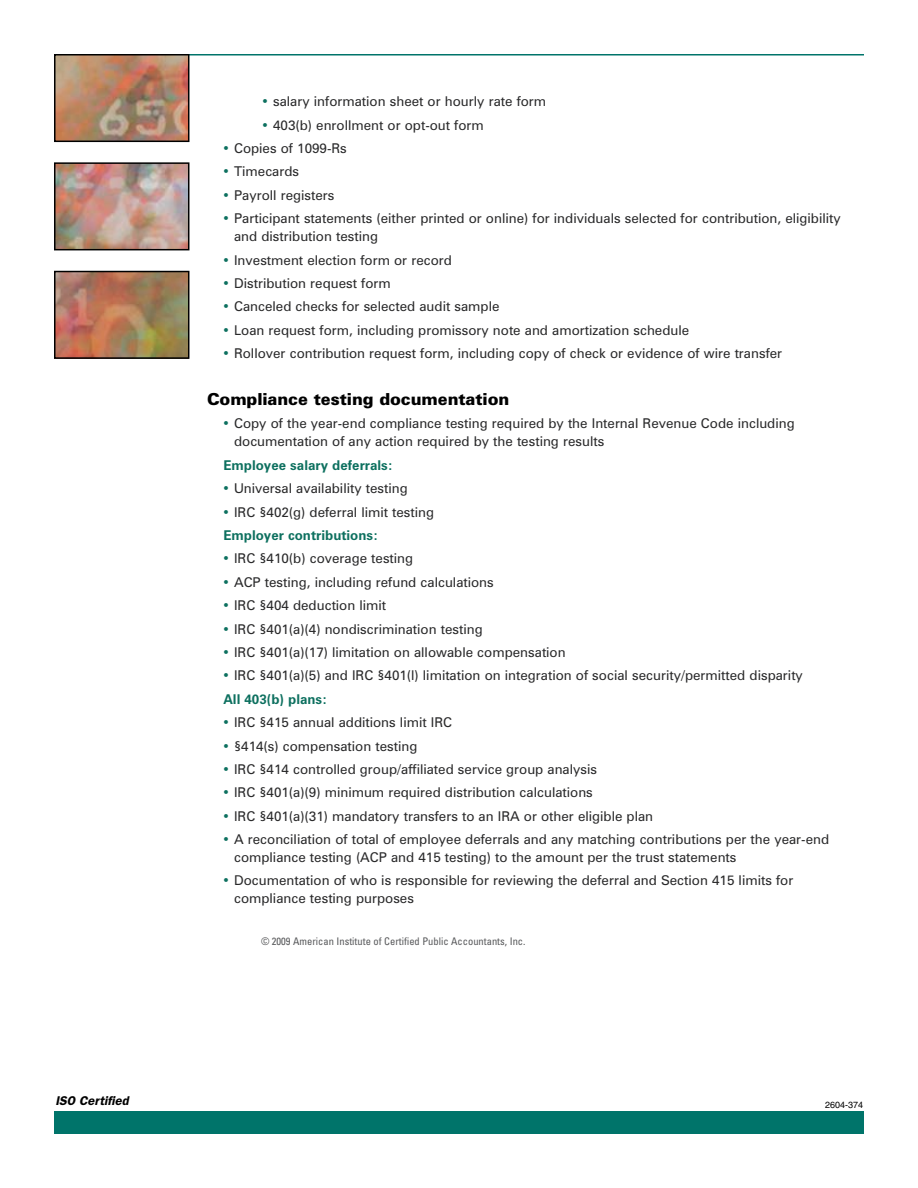
<style>
.page{position:relative;width:918px;height:1188px;background:#fff}
.page>*{position:absolute;margin:0;border:0;box-sizing:border-box;transform-origin:0 0}
.t1{font:900 16.65px "Zurich BT";letter-spacing:-.005em;color:#000}
.t2{font:13.5px/18px "Zurich BT";color:#29292a}
.t3{font:700 13.5px "Zurich BT";color:#0d705f}
.t4{font:italic 600 12.75px "Franklin Gothic";color:#000}
.t5{font:condensed 10.5px "Univers";color:#58595b}
.t6{font:9px "Helvetica";color:#000}
.s1{color:#0d705f}
.s2{font-weight:700;color:#0d705f}
</style>
<div class="page">
<hr style="left:54px;top:54px;width:810px;height:2px;background:#00746a">
<img style="left:57px;top:57px;width:129px;height:82px">
<div style="left:54px;top:54px;width:135px;height:88px;border:2px solid #000"></div>
<img style="left:57px;top:165px;width:129px;height:82px">
<div style="left:54px;top:162px;width:135px;height:88px;border:2px solid #000"></div>
<img style="left:57px;top:274px;width:129px;height:82px">
<div style="left:54px;top:271px;width:135px;height:88px;border:2px solid #000"></div>
<div style="left:54px;top:1112px;width:810px;height:22px;background:#00746a"></div>
<p class="t2" style="left:261px;top:92px;width:287px"><span class="s1">•</span> salary information sheet or hourly rate form</p>
<p class="t2" style="left:261px;top:116px;width:224px"><span class="s1">•</span> 403(b) enrollment or opt-out form</p>
<p class="t2" style="left:222px;top:139px;width:126px"><span class="s1">•</span> Copies of 1099-Rs</p>
<p class="t2" style="left:222px;top:162px;width:79px"><span class="s1">•</span> Timecards</p>
<p class="t2" style="left:222px;top:186px;width:114px"><span class="s1">•</span> Payroll registers</p>
<p class="t2" style="left:234px;top:209px;width:608px;text-indent:-12px"><span class="s1">•</span> Participant statements (either printed or online) for individuals selected for contribution, eligibility and distribution testing</p>
<p class="t2" style="left:222px;top:251px;width:231px"><span class="s1">•</span> Investment election form or record</p>
<p class="t2" style="left:222px;top:274px;width:170px"><span class="s1">•</span> Distribution request form</p>
<p class="t2" style="left:222px;top:297px;width:279px"><span class="s1">•</span> Canceled checks for selected audit sample</p>
<p class="t2" style="left:222px;top:321px;width:469px"><span class="s1">•</span> Loan request form, including promissory note and amortization schedule</p>
<p class="t2" style="left:222px;top:344px;width:562px"><span class="s1">•</span> Rollover contribution request form, including copy of check or evidence of wire transfer</p>
<p class="t1" style="left:207px;top:389px;width:304px">Compliance testing documentation</p>
<p class="t2" style="left:234px;top:414px;width:562px;text-indent:-12px"><span class="s1">•</span> Copy of the year-end compliance testing required by the Internal Revenue Code including documentation of any action required by the testing results</p>
<p class="t3" style="left:223px;top:457px;width:171px">Employee salary deferrals:</p>
<p class="t2" style="left:222px;top:479px;width:187px"><span class="s1">•</span> Universal availability testing</p>
<p class="t2" style="left:222px;top:500px;width:214px;line-height:23.4px"><span class="s1">•</span> IRC §402(g) deferral limit testing<br><span class="s2">Employer contributions:</span></p>
<p class="t2" style="left:222px;top:549px;width:193px"><span class="s1">•</span> IRC §410(b) coverage testing</p>
<p class="t2" style="left:222px;top:573px;width:273px"><span class="s1">•</span> ACP testing, including refund calculations</p>
<p class="t2" style="left:222px;top:596px;width:166px"><span class="s1">•</span> IRC §404 deduction limit</p>
<p class="t2" style="left:222px;top:620px;width:262px"><span class="s1">•</span> IRC §401(a)(4) nondiscrimination testing</p>
<p class="t2" style="left:222px;top:643px;width:345px"><span class="s1">•</span> IRC §401(a)(17) limitation on allowable compensation</p>
<p class="t2" style="left:222px;top:664px;width:582px;line-height:23.4px"><span class="s1">•</span> IRC §401(a)(5) and IRC §401(l) limitation on integration of social security/permitted disparity<br><span class="s2">All 403(b) plans:</span></p>
<p class="t2" style="left:222px;top:713px;width:232px"><span class="s1">•</span> IRC §415 annual additions limit IRC</p>
<p class="t2" style="left:222px;top:737px;width:197px"><span class="s1">•</span> §414(s) compensation testing</p>
<p class="t2" style="left:222px;top:760px;width:377px"><span class="s1">•</span> IRC §414 controlled group/affiliated service group analysis</p>
<p class="t2" style="left:222px;top:783px;width:372px"><span class="s1">•</span> IRC §401(a)(9) minimum required distribution calculations</p>
<p class="t2" style="left:222px;top:807px;width:433px"><span class="s1">•</span> IRC §401(a)(31) mandatory transfers to an IRA or other eligible plan</p>
<p class="t2" style="left:234px;top:830px;width:597px;text-indent:-12px"><span class="s1">•</span> A reconciliation of total of employee deferrals and any matching contributions per the year-end compliance testing (ACP and 415 testing) to the amount per the trust statements</p>
<p class="t2" style="left:234px;top:872px;width:561px;text-indent:-12px"><span class="s1">•</span> Documentation of who is responsible for reviewing the deferral and Section 415 limits for compliance testing purposes</p>
<p class="t5" style="left:261px;top:935px;width:266px">© 2009 American Institute of Certified Public Accountants, Inc.</p>
<p class="t4" style="left:56px;top:1093px;width:75px">ISO Certified</p>
<p class="t6" style="left:825px;top:1100px;width:40px">2604-374</p>
</div>
